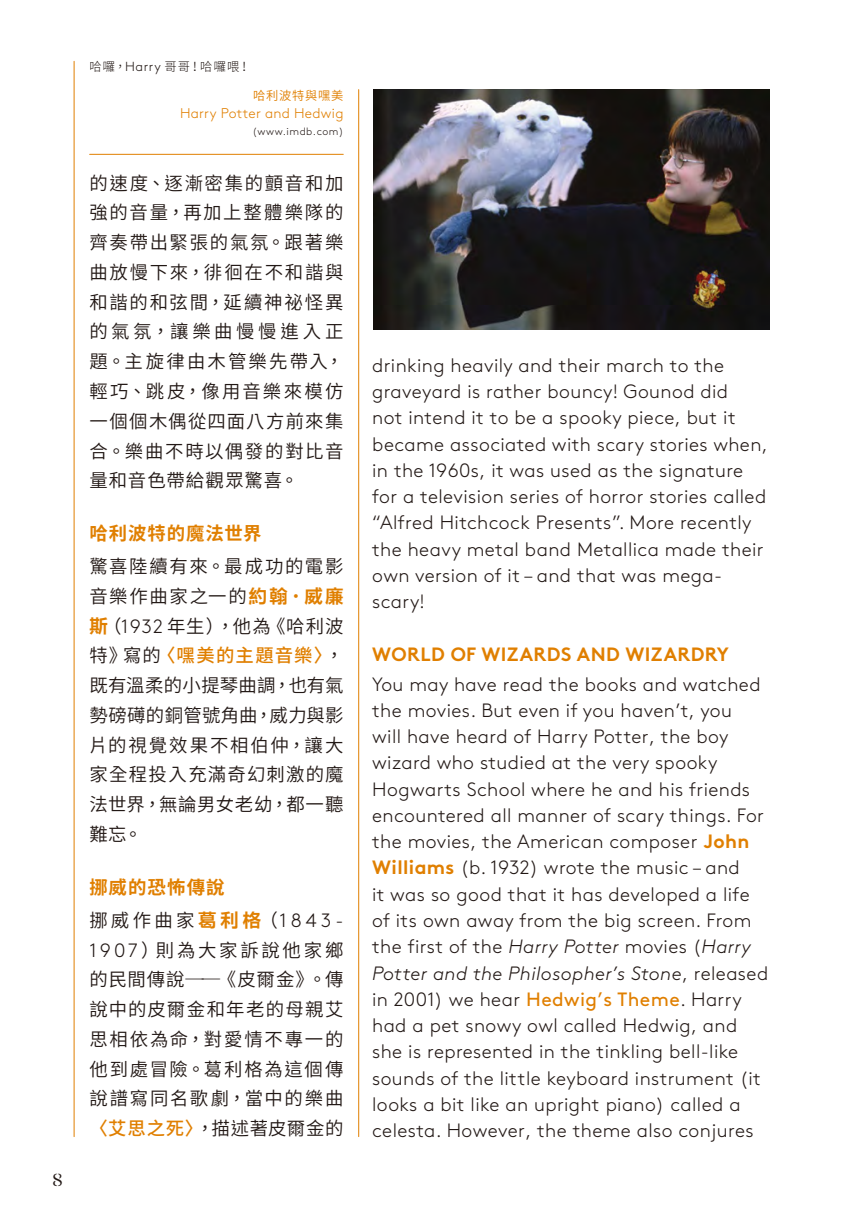
<style>
.page{position:relative;width:844px;height:1226px;background:#fff}
.page>*{position:absolute;margin:0;border:0;box-sizing:border-box;transform-origin:0 0}
.t1{font:300 19.25px/26.2px "Brown";letter-spacing:.02em;color:#221815}
.t2{font:700 19.25px "Brown";letter-spacing:.02em;color:#e07f00}
.t3{font:600 18.38px/29.8px "Noto Sans CJ Ktc";letter-spacing:.075em;color:#221815;text-align:justify}
.t4{font:700 18.38px/33.2px "Noto Sans CJ Ktc";letter-spacing:.05em;color:#e07f00}
.t5{font:500 17.5px "Danmark";color:#221815}
.t6{font:300 14px "Brown";letter-spacing:.02em;color:#e07f00}
.t7{font:300 12.25px "Noto Sans CJ Ktc";letter-spacing:.095em;color:#221815}
.t8{font:600 12.25px "Noto Sans CJ Ktc";letter-spacing:.06em;color:#e07f00}
.t9{font:300 10.5px "Brown";letter-spacing:.05em;color:#221815}
.s1{font-family:"Brown";font-size:13.12px}
.s2{font-family:"Aktiv Hei Hant";font-weight:700;color:#e07f00}
.s3{font-family:"Koz Min Pr 6 N";font-weight:400;color:#e07f00}
.s4{font-family:"Brown";font-weight:300;font-size:19.25px}
.s5{font-weight:500;color:#e07f00}
.s6{font-weight:600;color:#221815}
.s7{font-family:"Aktiv Hei Hant"}
.s8{font-family:"Brown";font-weight:300;font-size:19.25px;color:#221815}
.s9{font-weight:700;color:#e07f00}
.s10{font-style:italic}
.s11{font-weight:400;color:#e07f00}
</style>
<div class="page">
<hr style="left:358px;top:90px;width:1px;height:1046px;background:#e07f00">
<hr style="left:74px;top:61px;width:1px;height:1075px;background:#e07f00">
<hr style="left:90px;top:154px;width:253px;height:1px;background:#e07f00">
<img style="left:373px;top:89px;width:396px;height:240px">
<p class="t5" style="left:52px;top:1170px;width:12px">8</p>
<p class="t7" style="left:89px;top:59px;width:162px">哈囉，<span class="s1">Harry</span> 哥哥！哈囉喂！</p>
<p class="t8" style="left:253px;top:89px;width:92px">哈利波特與嘿美</p>
<p class="t6" style="left:180px;top:103px;width:165px">Harry Potter and Hedwig</p>
<p class="t9" style="left:252px;top:124px;width:93px">(www.imdb.com)</p>
<p class="t3" style="left:89px;top:168px;width:255px">的速度、逐漸密集的顫音和加強的音量，再加上整體樂隊的齊奏帶出緊張的氣氛。跟著樂曲放慢下來，徘徊在不和諧與和諧的和弦間，延續神祕怪異的氣氛，讓樂曲慢慢進入正題。主旋律由木管樂先帶入，輕巧、跳皮，像用音樂來模仿一個個木偶從四面八方前來集合。樂曲不時以偶發的對比音量和音色帶給觀眾驚喜。</p>
<p class="t4" style="left:89px;top:517px;width:174px">哈利波特的魔法世界</p>
<p class="t3" style="left:89px;top:552px;width:256px">驚喜陸續有來。最成功的電影音樂作曲家之一的<span class="s2">約翰</span><span class="s3">・</span><span class="s2">威廉斯</span>（<span class="s4">1932</span> 年生），他為《哈利波特》寫的<span class="s5">〈嘿美的主題音樂〉</span>，既有溫柔的小提琴曲調，也有氣勢磅礡的銅管號角曲，威力與影片的視覺效果不相伯仲，讓大家全程投入充滿奇幻刺激的魔法世界，無論男女老幼，都一聽難忘。</p>
<p class="t4" style="left:89px;top:870px;width:255px">挪威的恐怖傳說<br><span class="s6">挪威作曲家</span><span class="s7">葛利格</span><span class="s6">（</span><span class="s8">1843-</span></p>
<p class="t3" style="left:89px;top:935px;width:256px"><span class="s4">1907</span>）則為大家訴說他家鄉的民間傳說──《皮爾金》。傳說中的皮爾金和年老的母親艾思相依為命，對愛情不專一的他到處冒險。葛利格為這個傳說譜寫同名歌劇，當中的樂曲<span class="s5">〈艾思之死〉</span>，描述著皮爾金的</p>
<p class="t1" style="left:372px;top:350px;width:397px">drinking heavily and their march to the graveyard is rather bouncy! Gounod did<br>not intend it to be a spooky piece, but it became associated with scary stories when, in the 1960s, it was used as the signature for a television series of horror stories called “Alfred Hitchcock Presents”. More recently the heavy metal band Metallica made their own version of it – and that was mega&shy;scary!</p>
<p class="t2" style="left:372px;top:638px;width:358px">WORLD OF WIZARDS AND WIZARDRY</p>
<p class="t1" style="left:372px;top:669px;width:397px">You may have read the books and watched the movies. But even if you haven’t, you<br>will have heard of Harry Potter, the boy wizard who studied at the very spooky Hogwarts School where he and his friends encountered all manner of scary things. For the movies, the American composer <span class="s9">John Williams</span> (b. 1932) wrote the music – and<br>it was so good that it has developed a life of its own away from the big screen. From the first of the <span class="s10">Harry Potter</span> movies (<span class="s10">Harry Potter and the Philosopher’s Stone</span>, released in 2001) we hear <span class="s11">Hedwig’s Theme</span>. Harry had a pet snowy owl called Hedwig, and she is represented in the tinkling bell-like sounds of the little keyboard instrument (it looks a bit like an upright piano) called a celesta. However, the theme also conjures</p>
</div>
